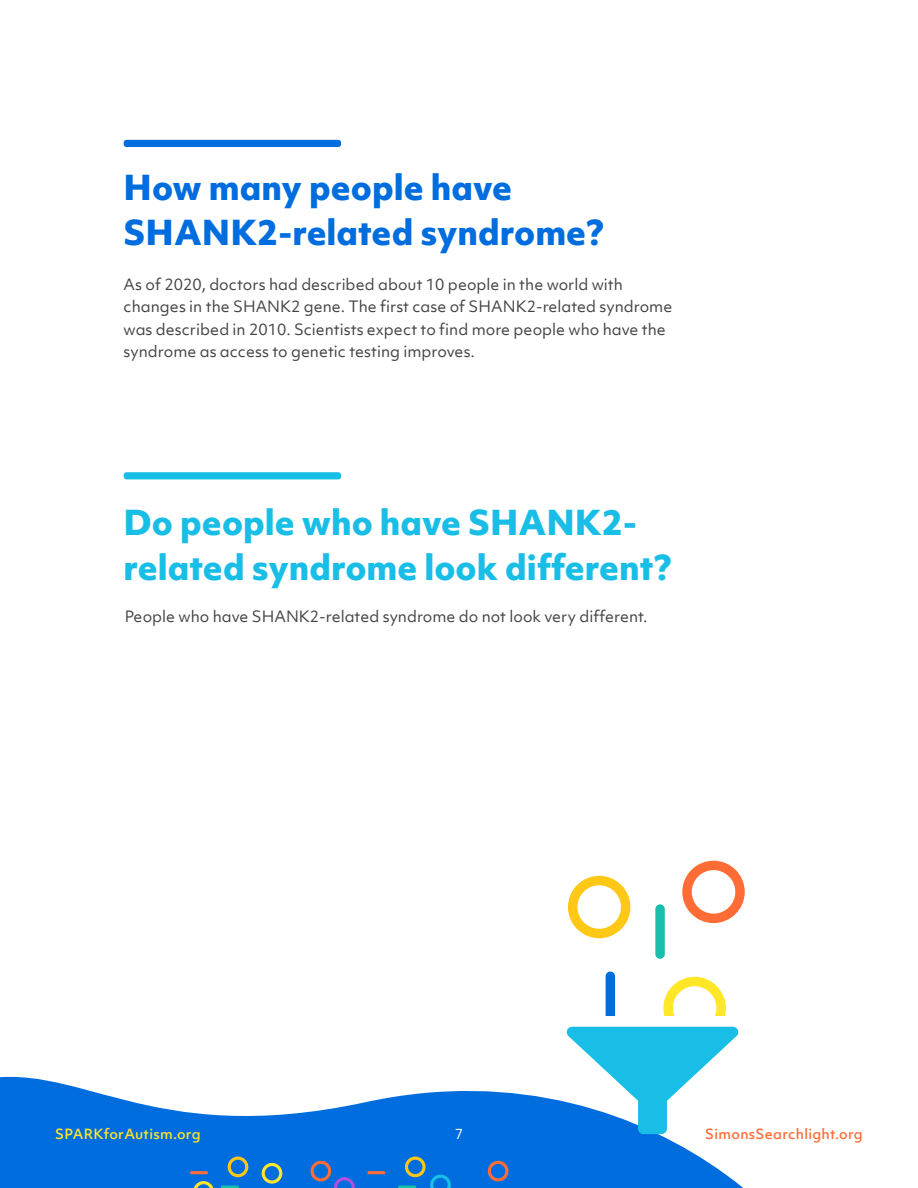
<style>
.page{position:relative;width:918px;height:1188px;background:#fff}
.page>*{position:absolute;margin:0;border:0;box-sizing:border-box;transform-origin:0 0}
.t1{font:800 33px/45px "Objektiv Mk 1";color:#19bee7}
.t2{font:800 33px/45px "Objektiv Mk 1";color:#006ddf}
.t3{font:15px/22.5px "Objektiv Mk 1";color:#444445}
.t4{font:500 13.5px "Objektiv Mk 1";letter-spacing:.02em;color:#ff6c36}
.t5{font:500 13.5px "Objektiv Mk 1";letter-spacing:.02em;color:#ffe627}
.t6{font:13.5px "Objektiv Mk 1";color:#fff}
</style>
<div class="page">
<svg style="left:0;top:1076px;width:743px;height:112px;fill:#006ddf"></svg>
<svg style="left:663px;top:977px;width:63px;height:39px"></svg>
<svg style="left:606px;top:972px;width:9px;height:44px"></svg>
<div style="left:655px;top:904px;width:10px;height:55px;background:#1abfac;border-radius:5px"></div>
<svg style="left:568px;top:876px;width:62px;height:62px"></svg>
<svg style="left:682px;top:861px;width:63px;height:62px"></svg>
<svg style="left:567px;top:1027px;width:171px;height:107px"></svg>
<hr style="left:221px;top:1185px;width:18px;height:3px;background:#1abfac;border-radius:2px">
<svg style="left:228px;top:1157px;width:20px;height:20px"></svg>
<hr style="left:398px;top:1185px;width:18px;height:3px;background:#1abfac;border-radius:2px">
<svg style="left:405px;top:1157px;width:46px;height:31px"></svg>
<svg style="left:311px;top:1161px;width:44px;height:27px"></svg>
<svg style="left:488px;top:1161px;width:20px;height:20px"></svg>
<svg style="left:193px;top:1181px;width:21px;height:7px"></svg>
<svg style="left:262px;top:1163px;width:20px;height:21px"></svg>
<hr style="left:20px;top:1168px;width:18px;height:3px;background:#006ddf;border-radius:2px">
<hr style="left:190px;top:1171px;width:18px;height:3px;background:#ff6c36;border-radius:2px">
<hr style="left:367px;top:1171px;width:18px;height:3px;background:#ff6c36;border-radius:2px">
<hr style="left:104px;top:1178px;width:18px;height:4px;background:#006ddf;border-radius:2px">
<hr style="left:462px;top:1173px;width:18px;height:3px;background:#006ddf;border-radius:2px">
<div style="left:124px;top:472px;width:217px;height:7px;background:#19bee7;border-radius:3px"></div>
<div style="left:124px;top:140px;width:217px;height:7px;background:#006ddf;border-radius:3px"></div>
<h1 class="t2" style="left:124px;top:164px;width:482px">How many people have<br>SHANK2-related syndrome?</h1>
<p class="t3" style="left:124px;top:273px;width:550px">As of 2020, doctors had described about 10 people in the world with changes in the SHANK2 gene. The first case of SHANK2-related syndrome was described in 2010. Scientists expect to find more people who have the syndrome as access to genetic testing improves.</p>
<h1 class="t1" style="left:124px;top:499px;width:550px">Do people who have SHANK2- related syndrome look different?</h1>
<p class="t3" style="left:125px;top:605px;width:524px">People who have SHANK2-related syndrome do not look very different.</p>
<p class="t5" style="left:55px;top:1125px;width:147px">SPARKforAutism.org</p>
<p class="t6" style="left:455px;top:1125px;width:10px">7</p>
<p class="t4" style="left:705px;top:1125px;width:159px">SimonsSearchlight.org</p>
</div>
